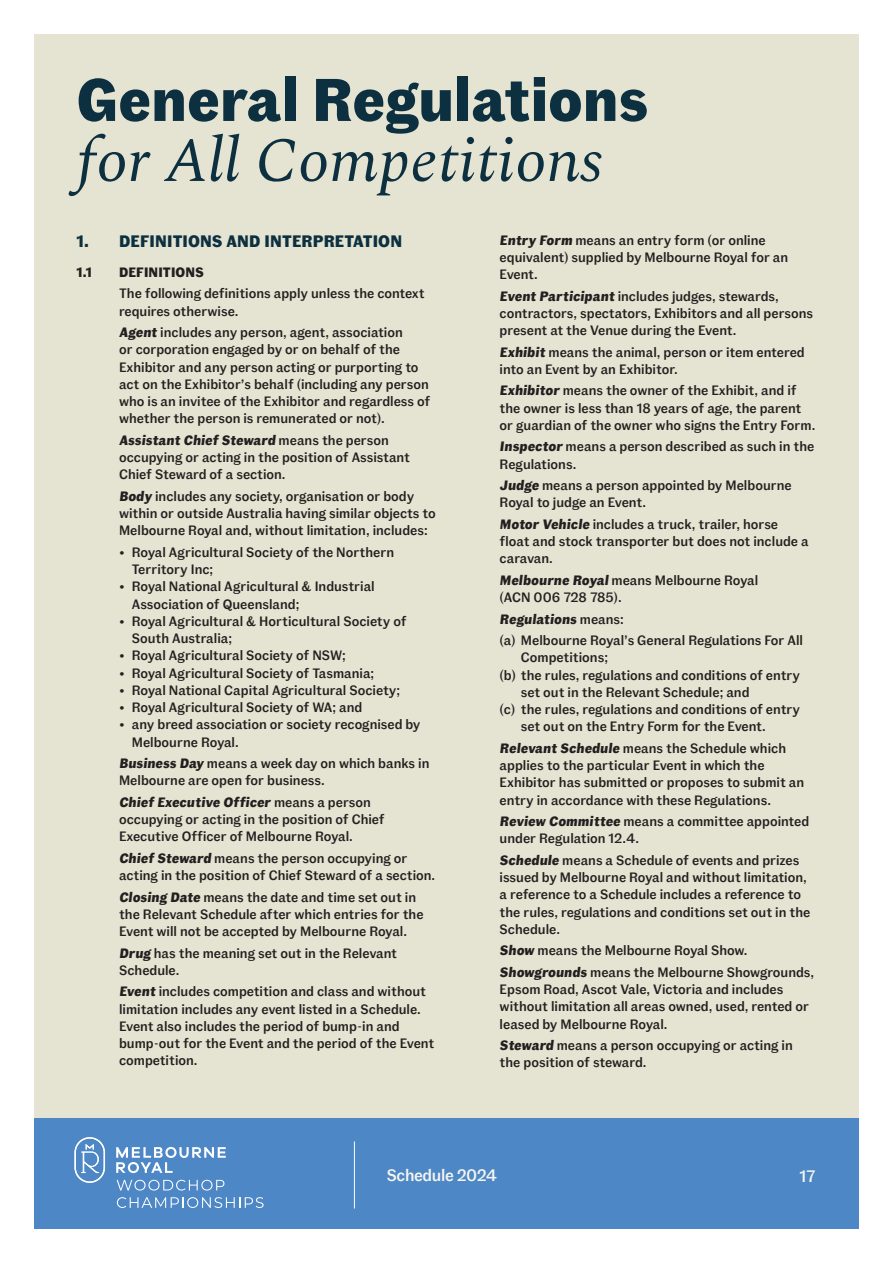
<style>
.page{position:relative;width:893px;height:1263px;background:#fff}
.page>*{position:absolute;margin:0;border:0;box-sizing:border-box;transform-origin:0 0}
.t1{font:italic 63px "Spectral";color:#0d3041}
.t2{font:700 60px "Fann Grotesque Pro";color:#0d3041}
.t3{font:700 16.5px "Fann Grotesque Pro";letter-spacing:.01em;color:#0d3041}
.t4{font:500 16.5px "Fann Grotesque Pro";letter-spacing:-.02em;color:#f5f5ee}
.t5{font:500 13.5px/17.2px "Fann Grotesque Pro";color:#231f20}
.t6{font:700 13.5px "Fann Grotesque Pro";letter-spacing:.01em;color:#231f20}
.s1{font-weight:700}
</style>
<div class="page">
<div style="left:34px;top:34px;width:825px;height:1084px;background:#e5e3d1"></div>
<div style="left:34px;top:1118px;width:825px;height:111px;background:#4d87c6"></div>
<hr style="left:354px;top:1141px;width:1px;height:67px;background:#fff">
<svg style="left:74px;top:1137px;width:31px;height:46px"></svg>
<svg style="left:116px;top:1147px;width:110px;height:26px"></svg>
<svg style="left:117px;top:1180px;width:107px;height:10px"></svg>
<svg style="left:117px;top:1197px;width:147px;height:11px"></svg>
<h2 class="t2" style="left:77px;top:64px;width:573px">General Regulations</h2>
<h1 class="t1" style="left:77px;top:114px;width:527px">for All Competitions</h1>
<p class="t3" style="left:77px;top:231px;width:327px">1. DEFINITIONS AND INTERPRETATION</p>
<p class="t6" style="left:77px;top:264px;width:17px">1.1</p>
<p class="t6" style="left:119px;top:264px;width:86px">DEFINITIONS</p>
<p class="t5" style="left:119px;top:285px;width:307px">The following definitions apply unless the context requires otherwise.</p>
<p class="t5" style="left:119px;top:324px;width:313px"><span class="s1">Agent</span> includes any person, agent, association<br>or corporation engaged by or on behalf of the Exhibitor and any person acting or purporting to act on the Exhibitor’s behalf (including any person who is an invitee of the Exhibitor and regardless of whether the person is remunerated or not).</p>
<p class="t5" style="left:119px;top:432px;width:292px"><span class="s1">Assistant Chief Steward</span> means the person occupying or acting in the position of Assistant<br>Chief Steward of a section.</p>
<p class="t5" style="left:119px;top:488px;width:318px"><span class="s1">Body</span> includes any society, organisation or body within or outside Australia having similar objects to<br>Melbourne Royal and, without limitation, includes:</p>
<p class="t5" style="left:132px;top:544px;width:264px;text-indent:-13px">• Royal Agricultural Society of the Northern<br>Territory Inc;</p>
<p class="t5" style="left:132px;top:578px;width:244px;text-indent:-13px">• Royal National Agricultural &amp; Industrial<br>Association of Queensland;</p>
<p class="t5" style="left:132px;top:613px;width:276px;text-indent:-13px">• Royal Agricultural &amp; Horticultural Society of<br>South Australia;</p>
<p class="t5" style="left:119px;top:647px;width:228px">• Royal Agricultural Society of NSW;</p>
<p class="t5" style="left:119px;top:665px;width:257px">• Royal Agricultural Society of Tasmania;</p>
<p class="t5" style="left:119px;top:682px;width:283px">• Royal National Capital Agricultural Society;</p>
<p class="t5" style="left:119px;top:699px;width:245px">• Royal Agricultural Society of WA; and</p>
<p class="t5" style="left:132px;top:716px;width:290px;text-indent:-13px">• any breed association or society recognised by<br>Melbourne Royal.</p>
<p class="t5" style="left:119px;top:755px;width:312px"><span class="s1">Business Day</span> means a week day on which banks in<br>Melbourne are open for business.</p>
<p class="t5" style="left:119px;top:794px;width:267px"><span class="s1">Chief Executive Officer</span> means a person occupying or acting in the position of Chief<br>Executive Officer of Melbourne Royal.</p>
<p class="t5" style="left:119px;top:850px;width:318px"><span class="s1">Chief Steward</span> means the person occupying or acting in the position of Chief Steward of a section.</p>
<p class="t5" style="left:119px;top:889px;width:306px"><span class="s1">Closing Date</span> means the date and time set out in the Relevant Schedule after which entries for the<br>Event will not be accepted by Melbourne Royal.</p>
<p class="t5" style="left:119px;top:945px;width:280px"><span class="s1">Drug</span> has the meaning set out in the Relevant<br>Schedule.</p>
<p class="t5" style="left:119px;top:983px;width:317px"><span class="s1">Event</span> includes competition and class and without limitation includes any event listed in a Schedule.<br>Event also includes the period of bump-in and bump-out for the Event and the period of the Event competition.</p>
<p class="t5" style="left:500px;top:232px;width:290px"><span class="s1">Entry Form</span> means an entry form (or online equivalent) supplied by Melbourne Royal for an<br>Event.</p>
<p class="t5" style="left:500px;top:288px;width:315px"><span class="s1">Event Participant</span> includes judges, stewards, contractors, spectators, Exhibitors and all persons present at the Venue during the Event.</p>
<p class="t5" style="left:500px;top:344px;width:307px"><span class="s1">Exhibit</span> means the animal, person or item entered into an Event by an Exhibitor.</p>
<p class="t5" style="left:500px;top:382px;width:317px"><span class="s1">Exhibitor</span> means the owner of the Exhibit, and if the owner is less than 18 years of age, the parent or guardian of the owner who signs the Entry Form.</p>
<p class="t5" style="left:500px;top:438px;width:316px"><span class="s1">Inspector</span> means a person described as such in the<br>Regulations.</p>
<p class="t5" style="left:500px;top:477px;width:294px"><span class="s1">Judge</span> means a person appointed by Melbourne<br>Royal to judge an Event.</p>
<p class="t5" style="left:500px;top:516px;width:311px"><span class="s1">Motor Vehicle</span> includes a truck, trailer, horse float and stock transporter but does not include a caravan.</p>
<p class="t5" style="left:500px;top:572px;width:260px"><span class="s1">Melbourne Royal</span> means Melbourne Royal (ACN 006 728 785).</p>
<p class="t5" style="left:500px;top:609px;width:305px;line-height:21.5px"><span class="s1">Regulations</span> means:<br>(a) Melbourne Royal’s General Regulations For All</p>
<p class="t5" style="left:521px;top:649px;width:89px">Competitions;</p>
<p class="t5" style="left:500px;top:667px;width:302px">(b) the rules, regulations and conditions of entry</p>
<p class="t5" style="left:521px;top:684px;width:230px">set out in the Relevant Schedule; and</p>
<p class="t5" style="left:500px;top:701px;width:302px">(c) the rules, regulations and conditions of entry</p>
<p class="t5" style="left:521px;top:718px;width:246px">set out on the Entry Form for the Event.</p>
<p class="t5" style="left:500px;top:740px;width:306px"><span class="s1">Relevant Schedule</span> means the Schedule which applies to the particular Event in which the Exhibitor has submitted or proposes to submit an entry in accordance with these Regulations.</p>
<p class="t5" style="left:500px;top:813px;width:311px"><span class="s1">Review Committee</span> means a committee appointed under Regulation 12.4.</p>
<p class="t5" style="left:500px;top:852px;width:312px"><span class="s1">Schedule</span> means a Schedule of events and prizes issued by Melbourne Royal and without limitation, a reference to a Schedule includes a reference to the rules, regulations and conditions set out in the Schedule.</p>
<p class="t5" style="left:500px;top:940px;width:316px;line-height:21.5px"><span class="s1">Show</span> means the Melbourne Royal Show.<br><span class="s1">Showgrounds</span> means the Melbourne Showgrounds,</p>
<p class="t5" style="left:500px;top:981px;width:311px">Epsom Road, Ascot Vale, Victoria and includes without limitation all areas owned, used, rented or leased by Melbourne Royal.</p>
<p class="t5" style="left:500px;top:1037px;width:295px"><span class="s1">Steward</span> means a person occupying or acting in the position of steward.</p>
<p class="t4" style="left:387px;top:1165px;width:112px">Schedule 2024</p>
<p class="t4" style="left:799px;top:1166px;width:18px">17</p>
</div>
